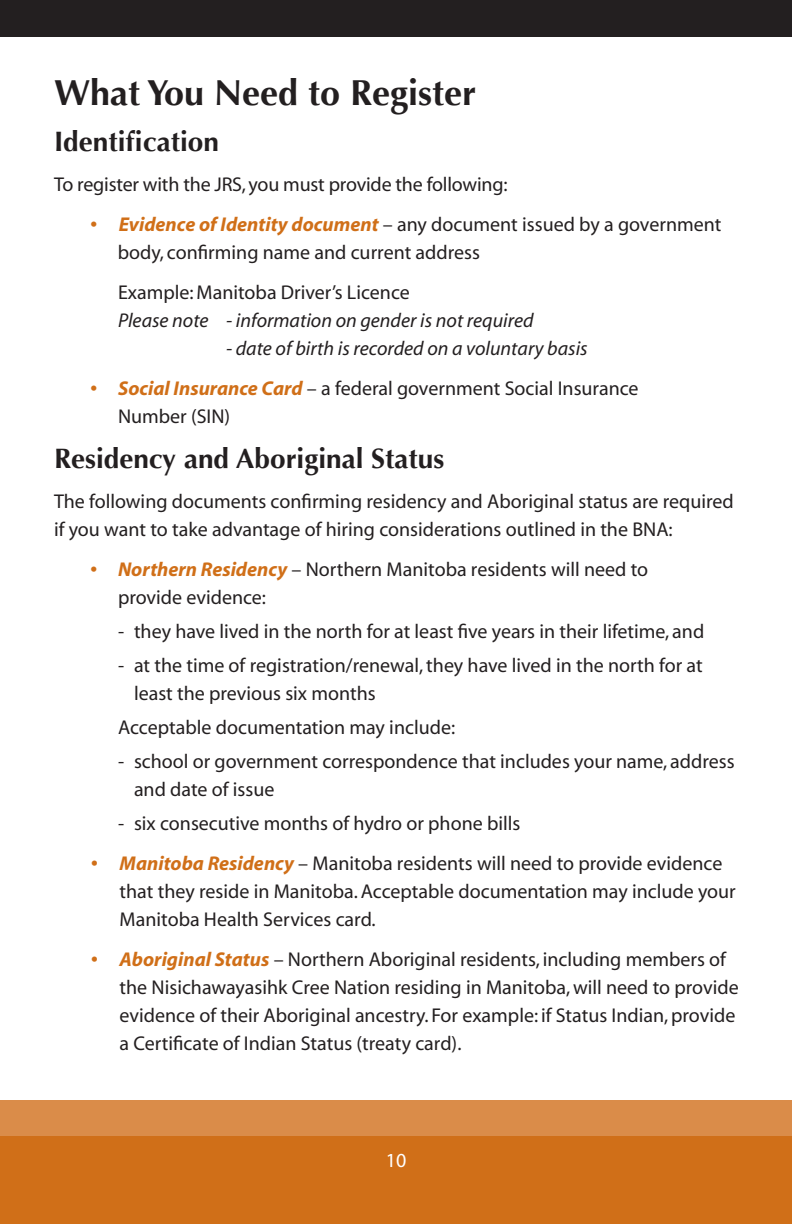
<style>
.page{position:relative;width:792px;height:1224px;background:#fff}
.page>*{position:absolute;margin:0;border:0;box-sizing:border-box;transform-origin:0 0}
.t1{font:700 36px "Optima";color:#231f20}
.t2{font:700 28px "Optima";color:#231f20}
.t3{font:20px/28px "Myriad";color:#231f20}
.t4{font:italic 20px "Myriad";color:#231f20}
.t5{font:20px "Myriad";color:#fff}
.s1{font-weight:700;font-style:italic;color:#d06f18}
</style>
<div class="page">
<div style="left:0;top:1134px;width:792px;height:90px;background:#d06f18"></div>
<div style="left:0;top:1100px;width:792px;height:36px;background:#da8c49"></div>
<div style="left:0;top:0;width:792px;height:37px;background:#231f20"></div>
<h1 class="t1" style="left:54px;top:72px;width:424px">What You Need to Register</h1>
<h2 class="t2" style="left:54px;top:125px;width:166px">Identification</h2>
<p class="t3" style="left:54px;top:171px;width:455px">To register with the JRS, you must provide the following:</p>
<p class="t3" style="left:118px;top:211px;width:605px;text-indent:-28px"><span class="s1">• Evidence of Identity document</span> – any document issued by a government body, confirming name and current address</p>
<p class="t3" style="left:118px;top:279px;width:293px">Example: Manitoba Driver’s Licence</p>
<p class="t4" style="left:118px;top:310px;width:417px">Please note - information on gender is not required</p>
<p class="t4" style="left:226px;top:338px;width:363px">- date of birth is recorded on a voluntary basis</p>
<p class="t3" style="left:118px;top:375px;width:522px;text-indent:-28px"><span class="s1">• Social Insurance Card</span> – a federal government Social Insurance<br>Number (SIN)</p>
<h2 class="t2" style="left:54px;top:443px;width:392px">Residency and Aboriginal Status</h2>
<p class="t3" style="left:54px;top:489px;width:681px">The following documents confirming residency and Aboriginal status are required if you want to take advantage of hiring considerations outlined in the BNA:</p>
<p class="t3" style="left:118px;top:557px;width:532px;text-indent:-28px"><span class="s1">• Northern Residency</span> – Northern Manitoba residents will need to provide evidence:</p>
<p class="t3" style="left:118px;top:619px;width:588px">- they have lived in the north for at least five years in their lifetime, and</p>
<p class="t3" style="left:134px;top:653px;width:570px;text-indent:-16px">- at the time of registration/renewal, they have lived in the north for at least the previous six months</p>
<p class="t3" style="left:118px;top:715px;width:339px">Acceptable documentation may include:</p>
<p class="t3" style="left:134px;top:749px;width:602px;text-indent:-16px">- school or government correspondence that includes your name, address and date of issue</p>
<p class="t3" style="left:118px;top:811px;width:404px">- six consecutive months of hydro or phone bills</p>
<p class="t3" style="left:120px;top:851px;width:618px;text-indent:-29px"><span class="s1">• Manitoba Residency</span> – Manitoba residents will need to provide evidence that they reside in Manitoba. Acceptable documentation may include your<br>Manitoba Health Services card.</p>
<p class="t3" style="left:120px;top:947px;width:621px;text-indent:-29px"><span class="s1">• Aboriginal Status</span> – Northern Aboriginal residents, including members of the Nisichawayasihk Cree Nation residing in Manitoba, will need to provide evidence of their Aboriginal ancestry. For example: if Status Indian, provide a Certificate of Indian Status (treaty card).</p>
<p class="t5" style="left:386px;top:1150px;width:22px">10</p>
</div>
